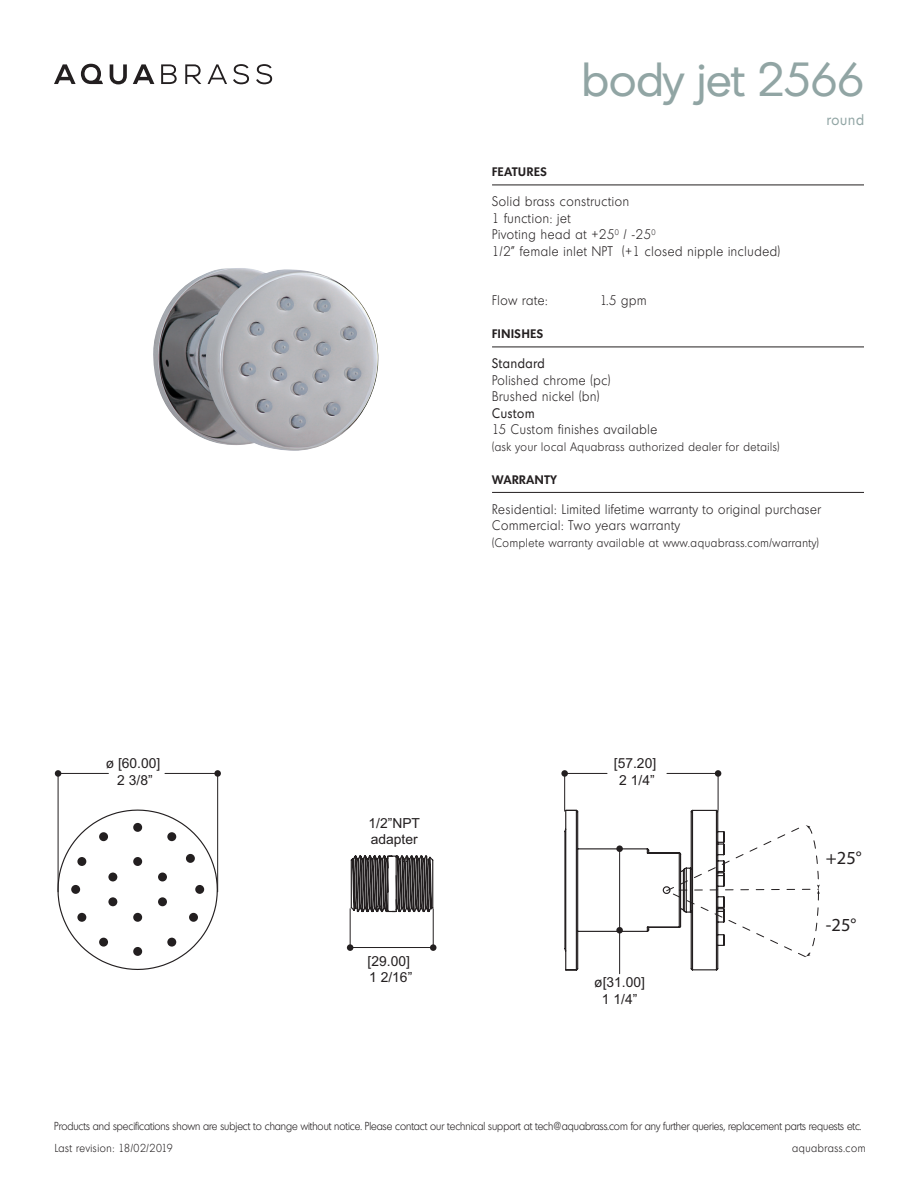
<style>
.page{position:relative;width:918px;height:1188px;background:#fff}
.page>*{position:absolute;margin:0;border:0;box-sizing:border-box;transform-origin:0 0}
.t1{font:46.5px "Montreal Serial";color:#91a5a4}
.t2{font:18.45px "Myriad Pro";color:#231f20}
.t3{font:15px "Montreal Serial";letter-spacing:.06em;color:#91a5a4;scale:.9 1}
.t4{font:13.8px/16.6px "Arial";color:#231f20;text-align:center}
.designer{font:300 13.5px "Montreal Serial";letter-spacing:.06em;color:#231f20;scale:.9 1}
.designer-2{font:13.5px "Montreal Serial";letter-spacing:.06em;color:#231f20;scale:.9 1}
.designer-3{font:300 12px "Montreal Serial";letter-spacing:.06em;color:#231f20;scale:.9 1}
.designer-4{font:700 12px "Montreal Serial";letter-spacing:.06em;color:#231f20}
.designer-5{font:300 11.25px "Montreal Serial";color:#231f20;scale:.9 1}
.designer-6{font:300 11.25px "Montreal Serial";letter-spacing:.06em;color:#231f20;scale:.9 1}
</style>
<div class="page">
<svg style="left:110px;top:64px;width:17px;height:20px"></svg>
<svg style="left:133px;top:64px;width:21px;height:20px"></svg>
<svg style="left:161px;top:64px;width:16px;height:20px"></svg>
<svg style="left:185px;top:64px;width:16px;height:20px"></svg>
<svg style="left:208px;top:64px;width:19px;height:20px"></svg>
<svg style="left:233px;top:64px;width:16px;height:20px"></svg>
<svg style="left:256px;top:64px;width:16px;height:20px"></svg>
<svg style="left:54px;top:64px;width:49px;height:20px"></svg>
<img style="left:153px;top:268px;width:225px;height:183px">
<hr style="left:492px;top:185px;width:372px;height:1px;background:#231f20">
<hr style="left:492px;top:347px;width:372px;height:1px;background:#231f20">
<hr style="left:492px;top:492px;width:372px;height:1px;background:#231f20">
<hr style="left:217px;top:773px;width:1px;height:119px;background:#231f20">
<div style="left:214px;top:770px;width:7px;height:7px;background:#231f20;border-radius:50%"></div>
<hr style="left:165px;top:773px;width:53px;height:1px;background:#231f20">
<hr style="left:58px;top:773px;width:50px;height:1px;background:#231f20">
<hr style="left:58px;top:773px;width:1px;height:119px;background:#231f20">
<div style="left:55px;top:770px;width:6px;height:7px;background:#231f20;border-radius:50%"></div>
<hr style="left:718px;top:773px;width:1px;height:37px;background:#231f20">
<div style="left:715px;top:770px;width:6px;height:7px;background:#231f20;border-radius:50%"></div>
<hr style="left:667px;top:773px;width:51px;height:1px;background:#231f20">
<hr style="left:565px;top:773px;width:42px;height:1px;background:#231f20">
<hr style="left:564px;top:773px;width:1px;height:38px;background:#231f20">
<div style="left:561px;top:770px;width:7px;height:7px;background:#231f20;border-radius:50%"></div>
<hr style="left:619px;top:849px;width:1px;height:125px;background:#231f20">
<svg style="left:57px;top:809px;width:662px;height:162px"></svg>
<div style="left:99px;top:832px;width:9px;height:9px;background:#231f20;border-radius:50%"></div>
<div style="left:133px;top:947px;width:9px;height:9px;background:#231f20;border-radius:50%"></div>
<div style="left:71px;top:885px;width:9px;height:9px;background:#231f20;border-radius:50%"></div>
<div style="left:195px;top:885px;width:9px;height:9px;background:#231f20;border-radius:50%"></div>
<div style="left:167px;top:832px;width:9px;height:9px;background:#231f20;border-radius:50%"></div>
<div style="left:77px;top:857px;width:9px;height:9px;background:#231f20;border-radius:50%"></div>
<div style="left:186px;top:854px;width:9px;height:9px;background:#231f20;border-radius:50%"></div>
<div style="left:133px;top:823px;width:9px;height:9px;background:#231f20;border-radius:50%"></div>
<div style="left:77px;top:913px;width:9px;height:9px;background:#231f20;border-radius:50%"></div>
<div style="left:189px;top:913px;width:9px;height:9px;background:#231f20;border-radius:50%"></div>
<div style="left:99px;top:938px;width:9px;height:9px;background:#231f20;border-radius:50%"></div>
<div style="left:167px;top:938px;width:9px;height:9px;background:#231f20;border-radius:50%"></div>
<div style="left:133px;top:857px;width:9px;height:9px;background:#231f20;border-radius:50%"></div>
<div style="left:133px;top:913px;width:9px;height:9px;background:#231f20;border-radius:50%"></div>
<div style="left:108px;top:873px;width:9px;height:8px;background:#231f20;border-radius:50%"></div>
<div style="left:158px;top:873px;width:9px;height:8px;background:#231f20;border-radius:50%"></div>
<div style="left:108px;top:897px;width:9px;height:9px;background:#231f20;border-radius:50%"></div>
<div style="left:158px;top:897px;width:9px;height:9px;background:#231f20;border-radius:50%"></div>
<svg style="left:350px;top:855px;width:84px;height:58px;background:#605d5e"></svg>
<svg style="left:666px;top:824px;width:154px;height:133px"></svg>
<p class="t1" style="left:582px;top:50px;width:284px">body jet 2566</p>
<p class="t3" style="left:827px;top:110px;width:43px">round</p>
<p class="t4" style="left:106px;top:755px;width:56px">ø [60.00]<br>2 3/8”</p>
<p class="designer-4" style="left:492px;top:164px;width:56px">FEATURES</p>
<p class="designer" style="left:492px;top:193px;width:154px">Solid brass construction</p>
<p class="designer" style="left:492px;top:210px;width:89px">1 function: jet</p>
<p class="designer" style="left:492px;top:226px;width:183px">Pivoting head at +25<sup>0</sup> / -25<sup>0</sup></p>
<p class="designer" style="left:492px;top:243px;width:322px">1/2” female inlet NPT (+1 closed nipple included)</p>
<p class="designer" style="left:492px;top:292px;width:63px">Flow rate:</p>
<p class="designer" style="left:600px;top:292px;width:53px">1.5 gpm</p>
<p class="designer-4" style="left:492px;top:326px;width:53px">FINISHES</p>
<p class="designer-2" style="left:492px;top:355px;width:60px">Standard</p>
<p class="designer" style="left:492px;top:372px;width:133px">Polished chrome (pc)</p>
<p class="designer" style="left:492px;top:388px;width:121px">Brushed nickel (bn)</p>
<p class="designer-2" style="left:492px;top:404px;width:49px">Custom</p>
<p class="designer" style="left:492px;top:421px;width:185px">15 Custom finishes available</p>
<p class="designer-3" style="left:492px;top:439px;width:321px">(ask your local Aquabrass authorized dealer for details)</p>
<p class="designer-4" style="left:492px;top:471px;width:66px">WARRANTY</p>
<p class="designer" style="left:492px;top:501px;width:367px">Residential: Limited lifetime warranty to original purchaser</p>
<p class="designer" style="left:492px;top:517px;width:210px">Commercial: Two years warranty</p>
<p class="designer-3" style="left:492px;top:535px;width:365px">(Complete warranty available at www.aquabrass.com/warranty)</p>
<p class="t4" style="left:369px;top:814px;width:53px;text-align:left">1/2”NPT adapter</p>
<p class="t4" style="left:368px;top:953px;width:46px;text-align:left">[29.00]<br>1 2/16”</p>
<p class="t4" style="left:614px;top:755px;width:44px">[57.20]<br>2 1/4”</p>
<p class="t4" style="left:594px;top:974px;width:52px">ø[31.00]<br>1 1/4”</p>
<p class="t2" style="left:826px;top:846px;width:37px">+25°</p>
<p class="t2" style="left:826px;top:914px;width:32px">-25°</p>
<p class="designer-5" style="left:54px;top:1119px;width:898px">Products and specifications shown are subject to change without notice. Please contact our technical support at tech@aquabrass.com for any further queries, replacement parts requests etc.</p>
<p class="designer-6" style="left:55px;top:1141px;width:133px">Last revision: 18/02/2019</p>
<p class="designer-6" style="left:792px;top:1141px;width:83px">aquabrass.com</p>
</div>
